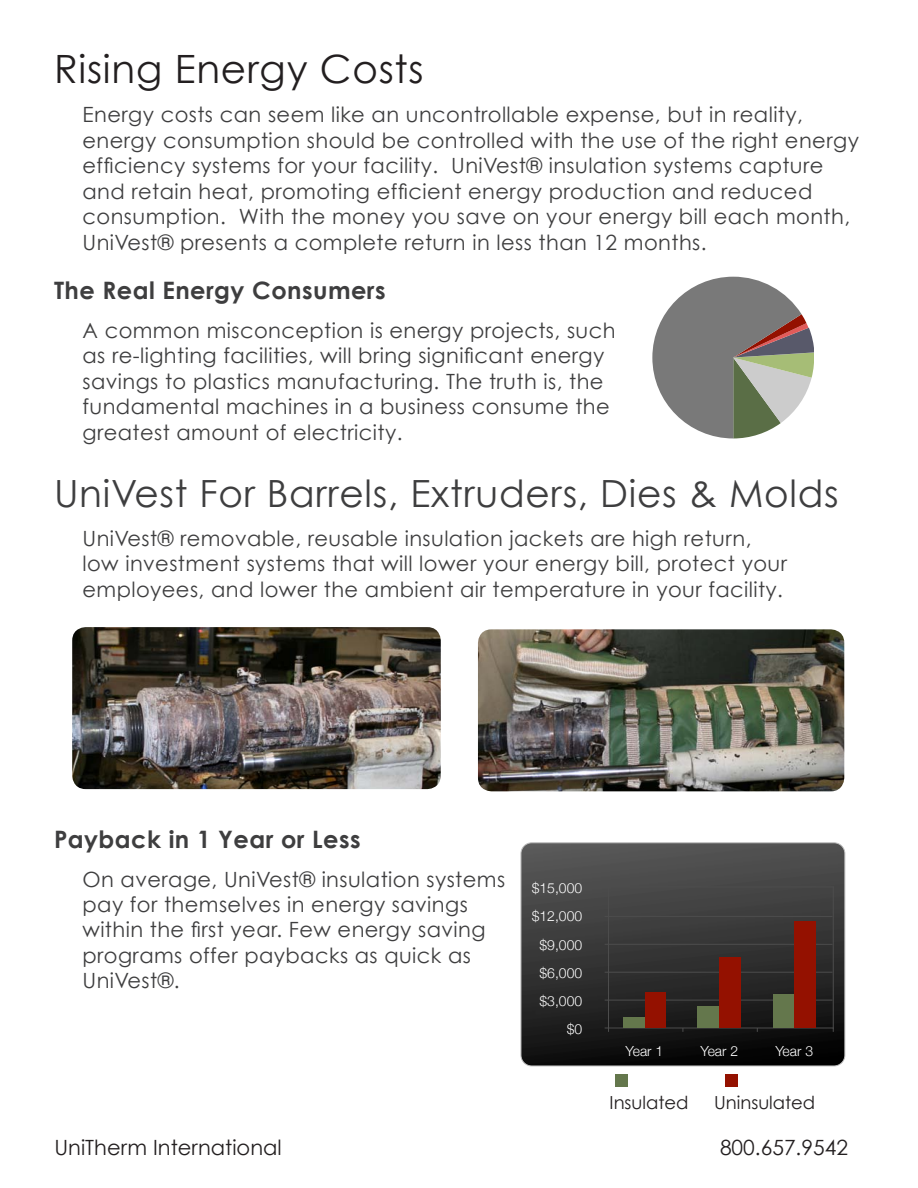
<style>
.page{position:relative;width:918px;height:1188px;background:#fff}
.page>*{position:absolute;margin:0;border:0;box-sizing:border-box;transform-origin:0 0}
.Heading1{font:39px "Century Gothic";letter-spacing:.02em;color:#231f20}
.Heading1-2{font:37.5px "Century Gothic";letter-spacing:.02em;color:#3e3e3f}
.Heading2{font:700 24px "Century Gothic";letter-spacing:.02em;color:#3e3e3f}
.body{font:21px/25.5px "Century Gothic";letter-spacing:.02em;color:#3e3e3f}
.t1{font:21px "Century Gothic";color:#231f20}
.t2{font:18px "Century Gothic";color:#231f20}
.t3{font:300 13.95px "Helvetica Neue";color:#fff}
</style>
<div class="page">
<svg style="left:652px;top:277px;width:162px;height:161px"></svg>
<img style="left:520px;top:842px;width:326px;height:245px">
<img style="left:521px;top:843px;width:324px;height:223px">
<div style="left:521px;top:842px;width:324px;height:224px;border:1px solid #c0c0c0;border-radius:11px"></div>
<hr style="left:608px;top:1000px;width:224px;height:1px;background:#4d4d4d">
<hr style="left:608px;top:972px;width:224px;height:1px;background:#4d4d4d">
<hr style="left:608px;top:944px;width:224px;height:1px;background:#4d4d4d">
<hr style="left:608px;top:916px;width:224px;height:1px;background:#4d4d4d">
<hr style="left:609px;top:1028px;width:224px;height:1px;background:#4d4d4d">
<hr style="left:609px;top:887px;width:224px;height:1px;background:#4d4d4d">
<hr style="left:608px;top:887px;width:1px;height:141px;background:#4d4d4d">
<svg style="left:605px;top:1028px;width:4px;height:4px"></svg>
<hr style="left:833px;top:887px;width:1px;height:141px;background:#4d4d4d">
<div style="left:794px;top:921px;width:21px;height:107px;background:#941100"></div>
<div style="left:719px;top:957px;width:22px;height:71px;background:#941100"></div>
<div style="left:645px;top:993px;width:20px;height:35px;background:#941100"></div>
<div style="left:774px;top:995px;width:20px;height:33px;background:#64774c"></div>
<div style="left:698px;top:1006px;width:21px;height:22px;background:#64774c"></div>
<div style="left:623px;top:1017px;width:22px;height:11px;background:#64774c"></div>
<img style="left:72px;top:627px;width:369px;height:162px">
<img style="left:478px;top:629px;width:366px;height:162px">
<p class="Heading1" style="left:54px;top:45px;width:371px">Rising Energy Costs</p>
<p class="body" style="left:82px;top:102px;width:778px">Energy costs can seem like an uncontrollable expense, but in reality, energy consumption should be controlled with the use of the right energy efficiency systems for your facility. UniVest® insulation systems capture and retain heat, promoting efficient energy production and reduced consumption. With the money you save on your energy bill each month, UniVest® presents a complete return in less than 12 months.</p>
<p class="Heading2" style="left:54px;top:275px;width:333px">The Real Energy Consumers</p>
<p class="body" style="left:82px;top:317px;width:535px">A common misconception is energy projects, such as re-lighting facilities, will bring significant energy savings to plastics manufacturing. The truth is, the fundamental machines in a business consume the greatest amount of electricity.</p>
<p class="Heading1-2" style="left:54px;top:470px;width:786px">UniVest For Barrels, Extruders, Dies &amp; Molds</p>
<p class="body" style="left:82px;top:525px;width:706px">UniVest® removable, reusable insulation jackets are high return, low investment systems that will lower your energy bill, protect your employees, and lower the ambient air temperature in your facility.</p>
<p class="Heading2" style="left:54px;top:824px;width:308px">Payback in 1 Year or Less</p>
<p class="body" style="left:82px;top:866px;width:424px">On average, UniVest® insulation systems pay for themselves in energy savings within the first year. Few energy saving programs offer paybacks as quick as<br>UniVest®.</p>
<p class="t3" style="left:532px;top:880px;width:52px">$15,000</p>
<p class="t3" style="left:532px;top:908px;width:52px">$12,000</p>
<p class="t3" style="left:540px;top:936px;width:44px">$9,000</p>
<p class="t3" style="left:540px;top:964px;width:44px">$6,000</p>
<p class="t3" style="left:540px;top:993px;width:44px">$3,000</p>
<p class="t3" style="left:567px;top:1021px;width:17px">$0</p>
<p class="t3" style="left:626px;top:1042px;width:39px">Year 1</p>
<p class="t3" style="left:700px;top:1042px;width:39px">Year 2</p>
<p class="t3" style="left:775px;top:1042px;width:39px">Year 3</p>
<p class="t2" style="left:714px;top:1091px;width:103px">Uninsulated</p>
<p class="t2" style="left:610px;top:1091px;width:81px">Insulated</p>
<p class="t1" style="left:55px;top:1134px;width:229px">UniTherm International</p>
<p class="t1" style="left:720px;top:1134px;width:129px">800.657.9542</p>
</div>
